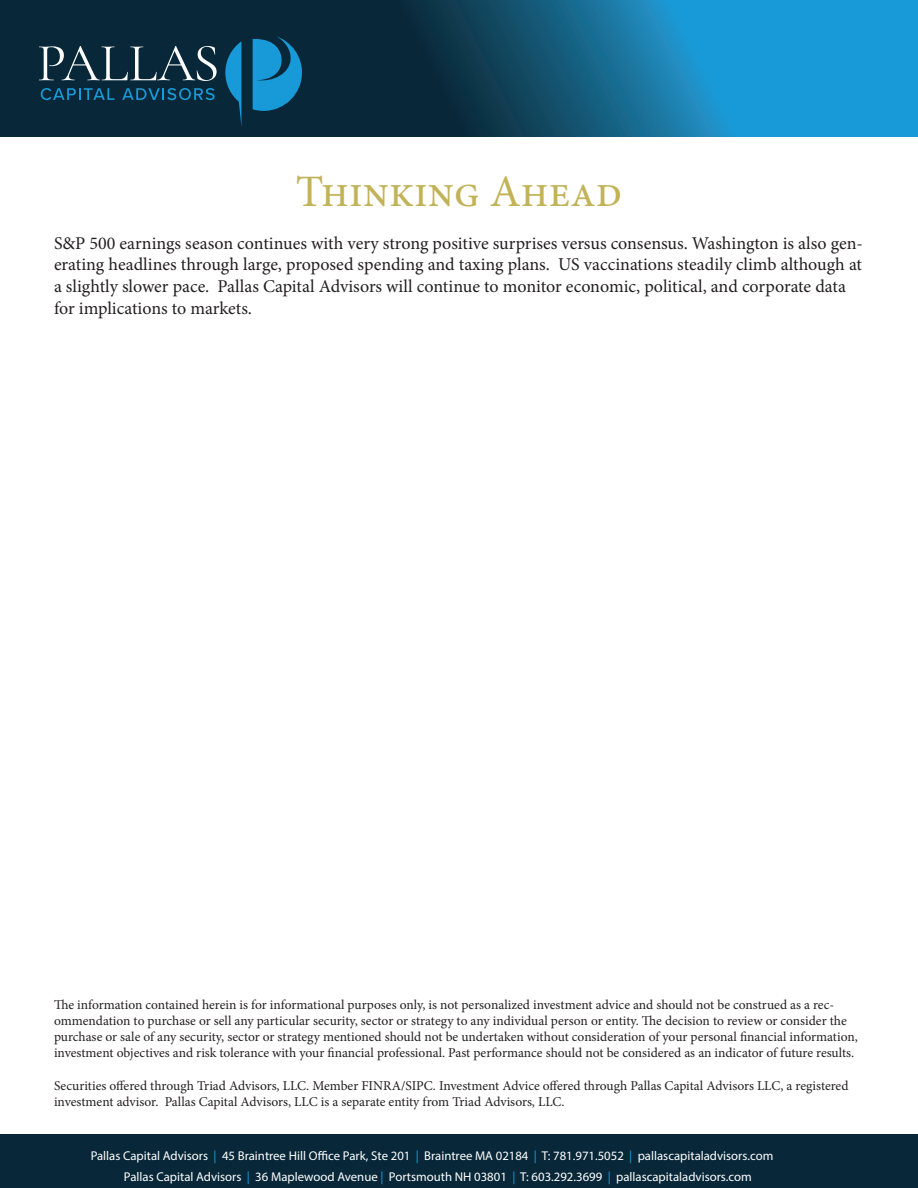
<style>
.page{position:relative;width:918px;height:1188px;background:#fff}
.page>*{position:absolute;margin:0;border:0;box-sizing:border-box;transform-origin:0 0}
.t1{font:45px "Minion Pro";color:#c2b359}
.t2{font:18px/21.6px "Minion Pro";letter-spacing:-.005em;color:#231f20}
.t3{font:13.5px/16.2px "Minion Pro";letter-spacing:-.005em;color:#231f20}
.t4{font:12.75px "Myriad Pro";color:#fff}
.s1{color:#179ad7}
</style>
<div class="page">
<svg style="left:0;top:0;width:918px;height:137px"></svg>
<svg style="left:225px;top:41px;width:16px;height:86px"></svg>
<svg style="left:253px;top:36px;width:49px;height:75px"></svg>
<svg style="left:39px;top:46px;width:178px;height:35px"></svg>
<svg style="left:41px;top:88px;width:74px;height:12px"></svg>
<svg style="left:122px;top:88px;width:93px;height:12px"></svg>
<div style="left:0;top:1134px;width:918px;height:54px;background:#082839"></div>
<p class="t1" style="left:296px;top:161px;width:328px">Thinking Ahead</p>
<p class="t2" style="left:54px;top:232px;width:810px">S&amp;P 500 earnings season continues with very strong positive surprises versus consensus. Washington is also gen&shy;erating headlines through large, proposed spending and taxing plans. US vaccinations steadily climb although at a slightly slower pace. Pallas Capital Advisors will continue to monitor economic, political, and corporate data for implications to markets.</p>
<p class="t3" style="left:54px;top:996px;width:805px">The information contained herein is for informational purposes only, is not personalized investment advice and should not be construed as a rec&shy;ommendation to purchase or sell any particular security, sector or strategy to any individual person or entity. The decision to review or consider the purchase or sale of any security, sector or strategy mentioned should not be undertaken without consideration of your personal financial information, investment objectives and risk tolerance with your financial professional. Past performance should not be considered as an indicator of future results.</p>
<p class="t3" style="left:54px;top:1077px;width:796px">Securities offered through Triad Advisors, LLC. Member FINRA/SIPC. Investment Advice offered through Pallas Capital Advisors LLC, a registered investment advisor. Pallas Capital Advisors, LLC is a separate entity from Triad Advisors, LLC.</p>
<p class="t4" style="left:91px;top:1148px;width:684px">Pallas Capital Advisors <span class="s1">|</span> 45 Braintree Hill Office Park, Ste 201 <span class="s1">|</span> Braintree MA 02184 <span class="s1">|</span> T: 781.971.5052 <span class="s1">|</span> pallascapitaladvisors.com</p>
<p class="t4" style="left:124px;top:1169px;width:629px">Pallas Capital Advisors <span class="s1">|</span> 36 Maplewood Avenue <span class="s1">|</span> Portsmouth NH 03801 <span class="s1">|</span> T: 603.292.3699 <span class="s1">|</span> pallascapitaladvisors.com</p>
</div>
